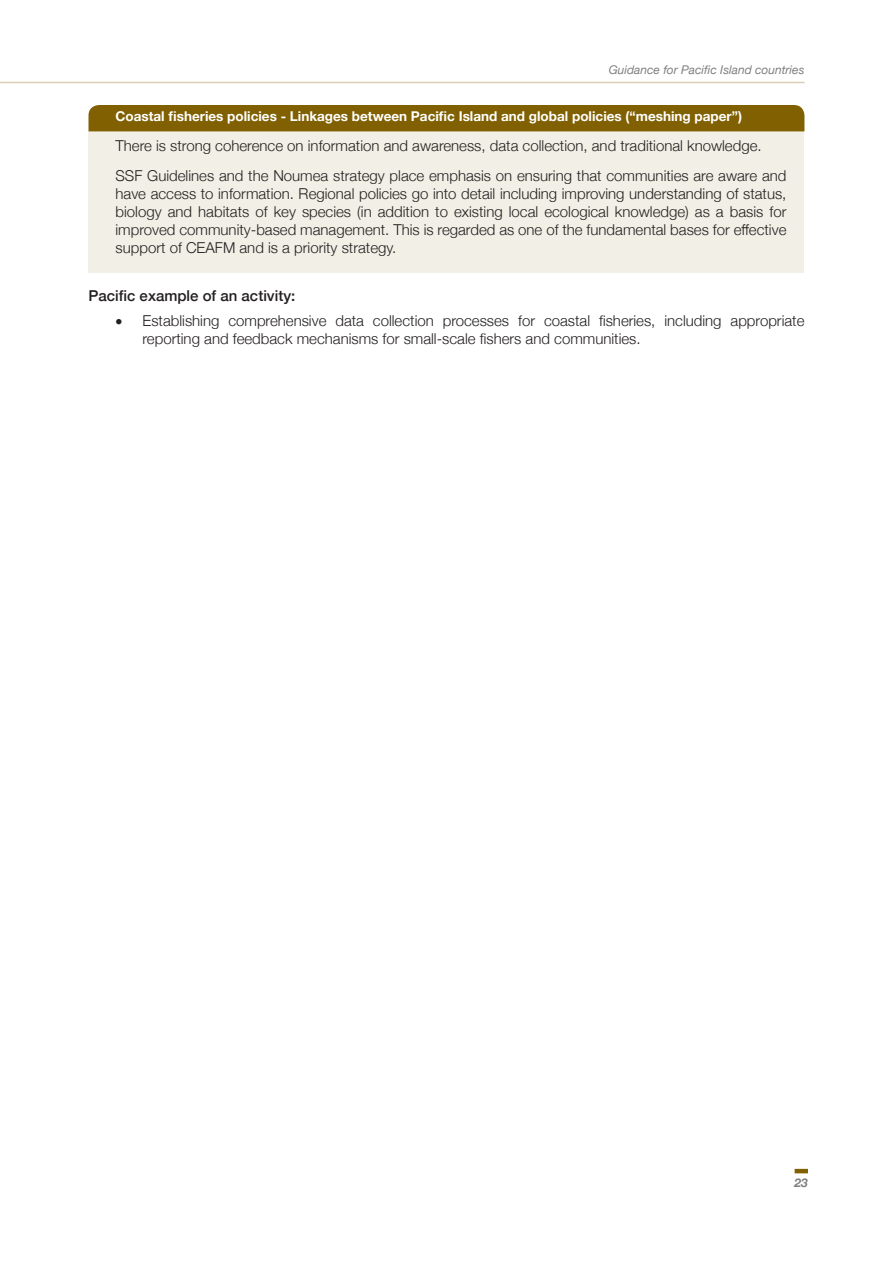
<style>
.page{position:relative;width:893px;height:1263px;background:#fff}
.page>*{position:absolute;margin:0;border:0;box-sizing:border-box;transform-origin:0 0}
.List_Paragraph{font:300 15px/18px "Helvetica Neue";color:#231f20;text-align:justify}
.t1{font:500 15px "Helvetica Neue";color:#231f20}
.List_Paragraph-2{font:700 13.5px "Helvetica Neue";color:#fff}
.t2{font:italic 12px "Helvetica Neue";color:#808080}
.t3{font:italic 700 12px "Helvetica Neue";color:#808080}
</style>
<div class="page">
<hr style="left:795px;top:1169px;width:13px;height:4px;background:#806000">
<hr style="left:0;top:82px;width:805px;height:1px;background:#d9cfb3">
<div style="left:88px;top:131px;width:716px;height:142px;background:#f2efe6"></div>
<div style="left:88px;top:105px;width:716px;height:26px;background:#806000"></div>
<p class="t2" style="left:609px;top:61px;width:197px">Guidance for Pacific Island countries</p>
<p class="List_Paragraph-2" style="left:116px;top:108px;width:628px">Coastal fisheries policies - Linkages between Pacific Island and global policies (“meshing paper”)</p>
<p class="List_Paragraph" style="left:116px;top:136px;width:648px">There is strong coherence on information and awareness, data collection, and traditional knowledge.</p>
<p class="List_Paragraph" style="left:116px;top:166px;width:672px">SSF Guidelines and the Noumea strategy place emphasis on ensuring that communities are aware and have access to information. Regional policies go into detail including improving understanding of status, biology and habitats of key species (in addition to existing local ecological knowledge) as a basis for improved community‐based management. This is regarded as one of the fundamental bases for effective support of CEAFM and is a priority strategy.</p>
<p class="t1" style="left:88px;top:283px;width:208px">Pacific example of an activity:</p>
<p class="List_Paragraph" style="left:142px;top:311px;width:663px;text-indent:-27px">• Establishing comprehensive data collection processes for coastal fisheries, including appropriate reporting and feedback mechanisms for small-scale fishers and communities.</p>
<p class="t3" style="left:795px;top:1173px;width:15px">23</p>
</div>
